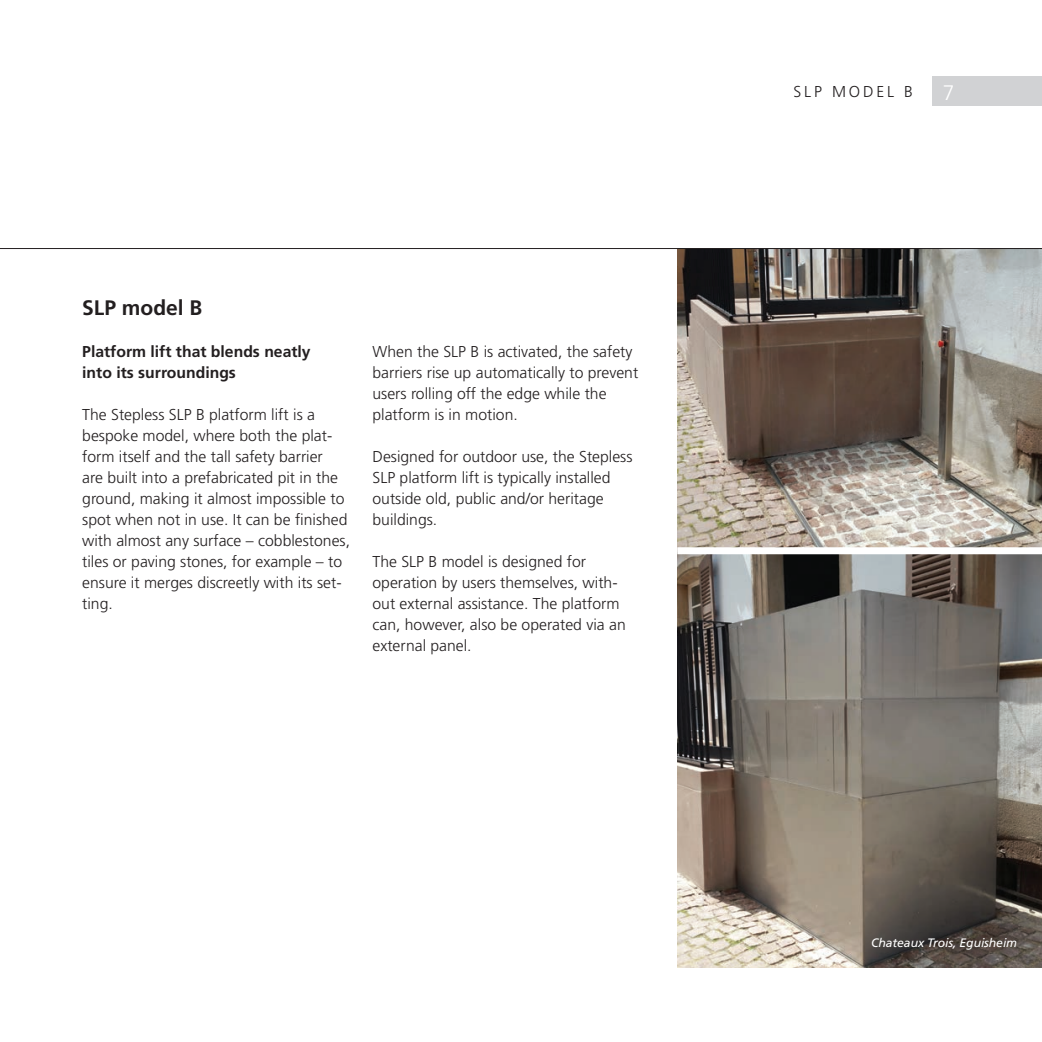
<style>
.page{position:relative;width:1042px;height:1042px;background:#fff}
.page>*{position:absolute;margin:0;border:0;box-sizing:border-box;transform-origin:0 0}
.t1{font:700 21px "Frutiger";color:#231f20}
.t2{font:300 21px "Frutiger";color:#fff}
.t3{font:300 15.75px/21px "Frutiger";color:#231f20}
.t4{font:700 15.75px/21px "Frutiger";color:#231f20}
.t5{font:300 15.75px "Frutiger";letter-spacing:.18em;color:#231f20}
.t6{font:italic 12.25px "Frutiger";letter-spacing:-.01em;color:#fff}
</style>
<div class="page">
<img style="left:677px;top:249px;width:365px;height:718px">
<div style="left:677px;top:547px;width:365px;height:7px;background:#fff"></div>
<div style="left:933px;top:76px;width:109px;height:30px;background:#d1d2d4"></div>
<hr style="left:0;top:248px;width:1042px;height:1px;background:#231f20">
<h1 class="t1" style="left:82px;top:295px;width:122px">SLP model B</h1>
<p class="t4" style="left:82px;top:341px;width:230px">Platform lift that blends neatly into its surroundings</p>
<p class="t3" style="left:82px;top:404px;width:269px">The Stepless SLP B platform lift is a bespoke model, where both the plat&shy;form itself and the tall safety barrier<br>are built into a prefabricated pit in the ground, making it almost impossible to spot when not in use. It can be finished with almost any surface – cobblestones, tiles or paving stones, for example – to ensure it merges discreetly with its set&shy;ting.</p>
<p class="t3" style="left:372px;top:341px;width:267px">When the SLP B is activated, the safety barriers rise up automatically to prevent users rolling off the edge while the platform is in motion.</p>
<p class="t3" style="left:372px;top:446px;width:261px">Designed for outdoor use, the Stepless<br>SLP platform lift is typically installed outside old, public and/or heritage buildings.</p>
<p class="t3" style="left:372px;top:551px;width:255px">The SLP B model is designed for operation by users themselves, with&shy;out external assistance. The platform can, however, also be operated via an external panel.</p>
<p class="t5" style="left:793px;top:83px;width:121px">SLP MODEL B</p>
<h1 class="t2" style="left:943px;top:80px;width:13px">7</h1>
<p class="t6" style="left:871px;top:935px;width:147px">Chateaux Trois, Eguisheim</p>
</div>
